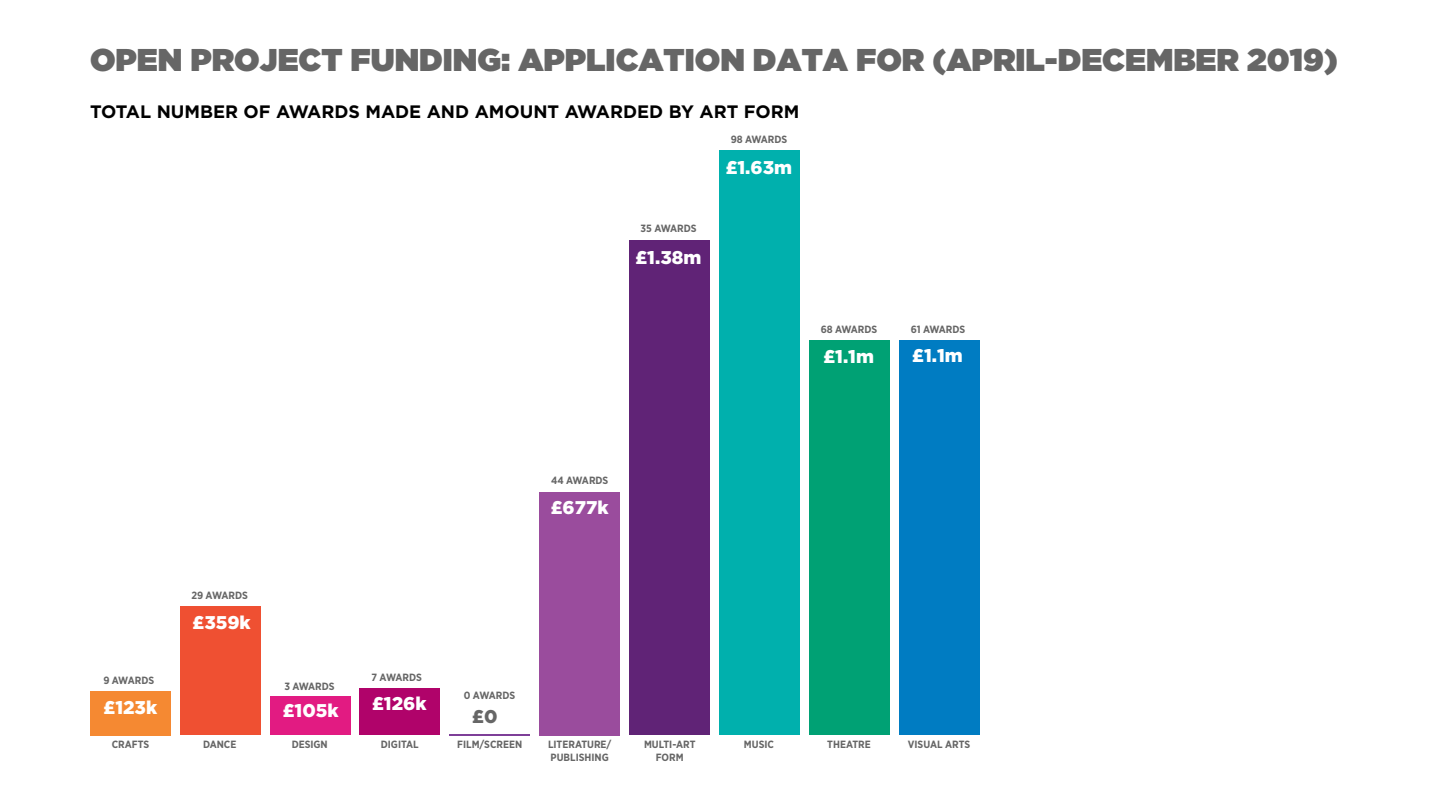
<style>
.page{position:relative;width:1440px;height:810px;background:#fff}
.page>*{position:absolute;margin:0;border:0;box-sizing:border-box;transform-origin:0 0}
.t1{font:900 31.5px "Gotham";color:#666}
.t2{font:900 18.45px "Gotham";color:#fff}
.t3{font:900 18.45px "Gotham";color:#666}
.t4{font:700 18px "Gotham";color:#000}
.t5{font:700 10.5px/12.6px "Gotham Narrow";color:#666}
</style>
<div class="page">
<div style="left:899px;top:340px;width:81px;height:395px;background:#007cc2"></div>
<div style="left:809px;top:340px;width:81px;height:395px;background:#00a174"></div>
<div style="left:719px;top:151px;width:81px;height:584px;background:#00b0ad"></div>
<div style="left:629px;top:241px;width:81px;height:494px;background:#602376"></div>
<div style="left:539px;top:492px;width:81px;height:243px;background:#9a4c9d"></div>
<hr style="left:449px;top:734px;width:81px;height:1px;background:#7e3f98">
<div style="left:359px;top:689px;width:81px;height:46px;background:#b0036a"></div>
<div style="left:270px;top:696px;width:80px;height:39px;background:#e21b82"></div>
<div style="left:180px;top:606px;width:81px;height:129px;background:#ef5032"></div>
<div style="left:90px;top:691px;width:81px;height:44px;background:#f58932"></div>
<h1 class="t1" style="left:90px;top:37px;width:1249px">OPEN PROJECT FUNDING: APPLICATION DATA FOR (APRIL-DECEMBER 2019)</h1>
<h3 class="t4" style="left:90px;top:101px;width:711px">TOTAL NUMBER OF AWARDS MADE AND AMOUNT AWARDED BY ART FORM</h3>
<p class="t5" style="left:731px;top:133px;width:58px">98 AWARDS</p>
<p class="t5" style="left:641px;top:222px;width:58px">35 AWARDS</p>
<h2 class="t2" style="left:635px;top:245px;width:67px">£1.38m</h2>
<h2 class="t2" style="left:726px;top:154px;width:68px">£1.63m</h2>
<p class="t5" style="left:821px;top:323px;width:58px">68 AWARDS</p>
<h2 class="t2" style="left:823px;top:344px;width:52px">£1.1m</h2>
<p class="t5" style="left:911px;top:323px;width:56px">61 AWARDS</p>
<h2 class="t2" style="left:912px;top:343px;width:52px">£1.1m</h2>
<p class="t5" style="left:103px;top:674px;width:52px">9 AWARDS</p>
<h2 class="t2" style="left:103px;top:694px;width:55px">£123k</h2>
<p class="t5" style="left:112px;top:738px;width:39px">CRAFTS</p>
<p class="t5" style="left:191px;top:589px;width:58px">29 AWARDS</p>
<h2 class="t2" style="left:193px;top:610px;width:60px">£359k</h2>
<p class="t5" style="left:203px;top:738px;width:35px">DANCE</p>
<p class="t5" style="left:284px;top:679px;width:52px">3 AWARDS</p>
<h2 class="t2" style="left:283px;top:698px;width:57px">£105k</h2>
<p class="t5" style="left:292px;top:738px;width:38px">DESIGN</p>
<p class="t5" style="left:551px;top:474px;width:59px">44 AWARDS</p>
<h2 class="t2" style="left:551px;top:495px;width:59px">£677k</h2>
<p class="t5" style="left:372px;top:671px;width:52px">7 AWARDS</p>
<h2 class="t2" style="left:372px;top:691px;width:56px">£126k</h2>
<p class="t5" style="left:381px;top:738px;width:39px">DIGITAL</p>
<p class="t5" style="left:464px;top:689px;width:53px">0 AWARDS</p>
<h2 class="t3" style="left:472px;top:703px;width:27px">£0</h2>
<p class="t5" style="left:457px;top:738px;width:66px">FILM/SCREEN</p>
<p class="t5" style="left:548px;top:738px;width:65px">LITERATURE/<br>PUBLISHING</p>
<p class="t5" style="left:644px;top:738px;width:53px;text-align:center">MULTI-ART<br>FORM</p>
<p class="t5" style="left:744px;top:738px;width:32px">MUSIC</p>
<p class="t5" style="left:827px;top:738px;width:45px">THEATRE</p>
<p class="t5" style="left:908px;top:738px;width:64px">VISUAL ARTS</p>
</div>
